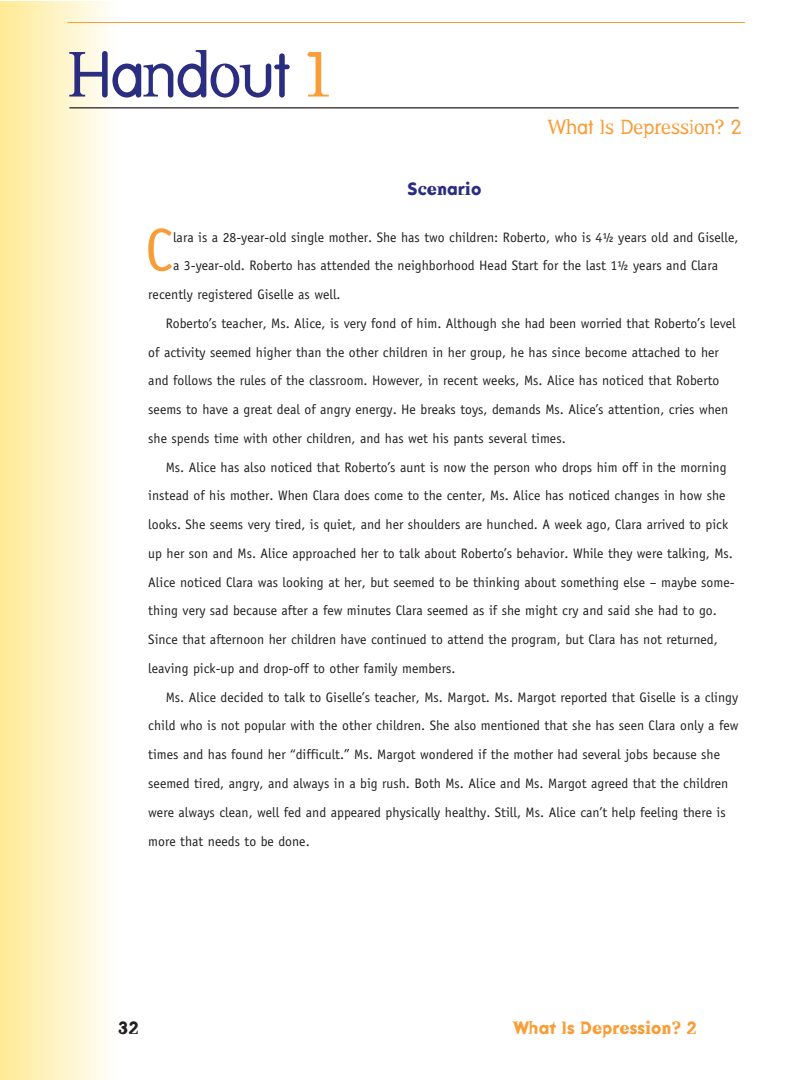
<style>
.page{position:relative;width:810px;height:1080px;background:#fff}
.page>*{position:absolute;margin:0;border:0;box-sizing:border-box;transform-origin:0 0}
.Normal6{font:62.5px "Dead History Roman";letter-spacing:-.025em;color:#2a2d80}
.t1{font:60.38px "Officina Sans";color:#f89d38}
.t2{font:20px "Dead History Roman";color:#f89d38}
.t3{font:700 17.5px "Dead History";color:#f89d38}
.t4{font:700 17.5px "Dead History";color:#2a2d80}
.t5{font:700 17.5px "Dead History";color:#231f20}
.t6{font:13.75px/28.8px "Officina Sans";color:#231f20}
.s1{color:#f89d38}
</style>
<div class="page">
<div style="left:0;top:1px;width:117px;height:1079px;background:linear-gradient(to right,#ffea94,#fefefc)"></div>
<hr style="left:69px;top:107px;width:670px;height:1px;background:#231f20">
<hr style="left:68px;top:22px;width:677px;height:1px;background:#f89d38">
<p class="Normal6" style="left:68px;top:29px;width:264px">Handout <span class="s1">1</span></p>
<p class="t4" style="left:408px;top:177px;width:76px">Scenario</p>
<p class="t2" style="left:547px;top:112px;width:196px">What Is Depression? 2</p>
<p class="t1" style="left:145px;top:215px;width:29px">C</p>
<p class="t6" style="left:173px;top:223px;width:567px">lara is a 28-year-old single mother. She has two children: Roberto, who is 4½ years old and Giselle,</p>
<p class="t6" style="left:173px;top:251px;width:546px">a 3-year-old. Roberto has attended the neighborhood Head Start for the last 1½ years and Clara</p>
<p class="t6" style="left:148px;top:280px;width:194px">recently registered Giselle as well.</p>
<p class="t6" style="left:148px;top:309px;width:589px;text-indent:17px">Roberto’s teacher, Ms. Alice, is very fond of him. Although she had been worried that Roberto’s level of activity seemed higher than the other children in her group, he has since become attached to her and follows the rules of the classroom. However, in recent weeks, Ms. Alice has noticed that Roberto seems to have a great deal of angry energy. He breaks toys, demands Ms. Alice’s attention, cries when she spends time with other children, and has wet his pants several times.</p>
<p class="t6" style="left:148px;top:453px;width:588px;text-indent:17px">Ms. Alice has also noticed that Roberto’s aunt is now the person who drops him off in the morning instead of his mother. When Clara does come to the center, Ms. Alice has noticed changes in how she looks. She seems very tired, is quiet, and her shoulders are hunched. A week ago, Clara arrived to pick up her son and Ms. Alice approached her to talk about Roberto’s behavior. While they were talking, Ms.<br>Alice noticed Clara was looking at her, but seemed to be thinking about something else – maybe some&shy;thing very sad because after a few minutes Clara seemed as if she might cry and said she had to go.<br>Since that afternoon her children have continued to attend the program, but Clara has not returned, leaving pick-up and drop-off to other family members.</p>
<p class="t6" style="left:148px;top:683px;width:592px;text-indent:17px">Ms. Alice decided to talk to Giselle’s teacher, Ms. Margot. Ms. Margot reported that Giselle is a clingy child who is not popular with the other children. She also mentioned that she has seen Clara only a few times and has found her “difficult.” Ms. Margot wondered if the mother had several jobs because she seemed tired, angry, and always in a big rush. Both Ms. Alice and Ms. Margot agreed that the children were always clean, well fed and appeared physically healthy. Still, Ms. Alice can’t help feeling there is more that needs to be done.</p>
<p class="t5" style="left:118px;top:1015px;width:22px">32</p>
<p class="t3" style="left:514px;top:1015px;width:185px">What Is Depression? 2</p>
</div>
